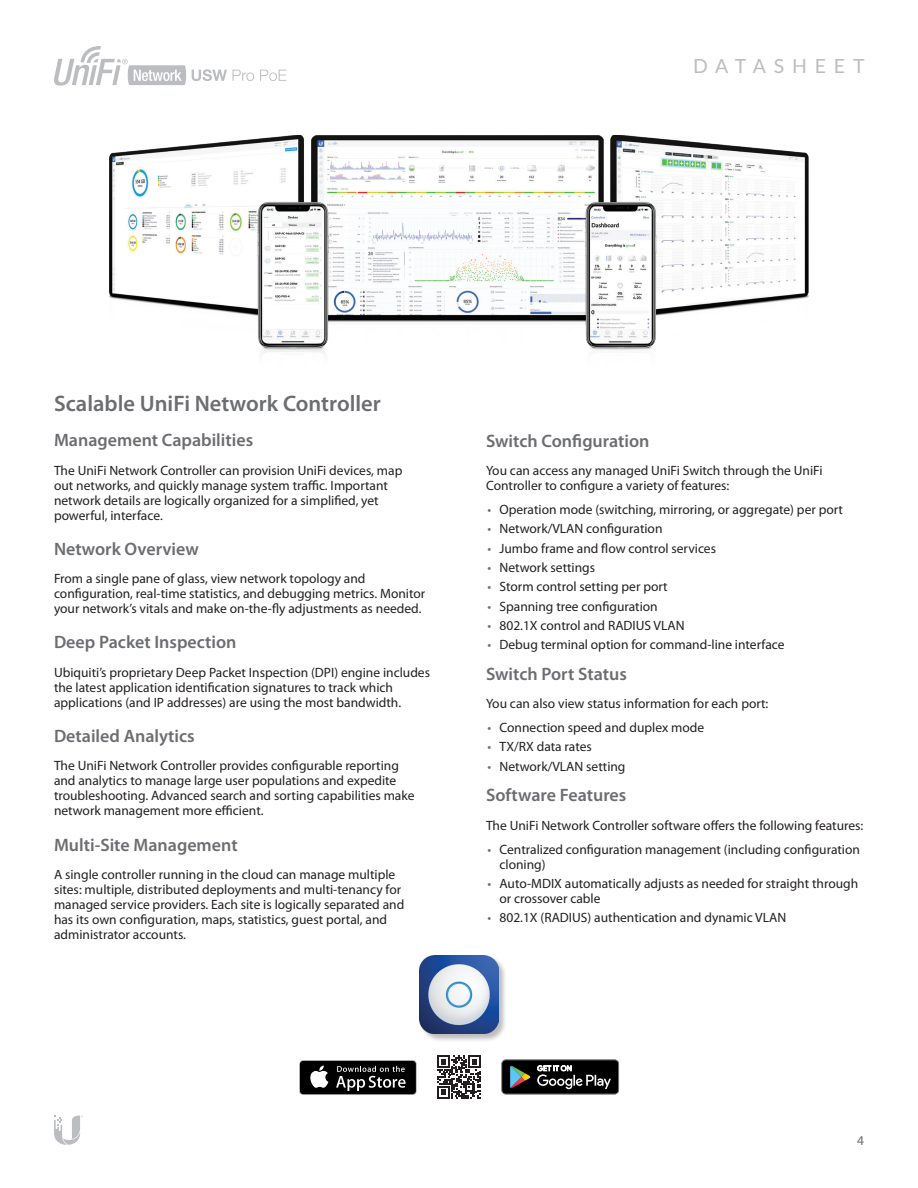
<style>
.page{position:relative;width:918px;height:1188px;background:#fff}
.page>*{position:absolute;margin:0;border:0;box-sizing:border-box;transform-origin:0 0}
.Heading_1{font:600 22.5px "Myriad Pro";color:#6c6d70}
.t1{font:19.5px "Lato";letter-spacing:.4em;color:#bcbdc0}
.Heading_2{font:600 18px "Myriad Pro";color:#6c6d70}
.Body{font:13.5px/15px "Myriad Pro";color:#231f20}
.t2{font:13.5px "Myriad Pro";color:#6c6d70}
.s1{color:#6c6d70}
</style>
<div class="page">
<div style="left:420px;top:955px;width:87px;height:88px;background:#231f20;opacity:.3"></div>
<img style="left:420px;top:956px;width:78px;height:78px">
<svg style="left:299px;top:1060px;width:118px;height:35px"></svg>
<div style="left:300px;top:1061px;width:116px;height:33px;background:#000;border-radius:3px"></div>
<svg style="left:310px;top:1066px;width:18px;height:22px"></svg>
<svg style="left:336px;top:1066px;width:70px;height:25px"></svg>
<svg style="left:438px;top:1055px;width:42px;height:43px"></svg>
<svg style="left:501px;top:1060px;width:118px;height:34px;background:#2b2d2c"></svg>
<img style="left:109px;top:135px;width:700px;height:219px">
<svg style="left:54px;top:46px;width:132px;height:40px"></svg>
<svg style="left:192px;top:69px;width:35px;height:12px"></svg>
<svg style="left:233px;top:70px;width:21px;height:11px"></svg>
<svg style="left:260px;top:70px;width:26px;height:11px"></svg>
<svg style="left:54px;top:1116px;width:29px;height:29px"></svg>
<h2 class="t1" style="left:693px;top:52px;width:173px">DATASHEET</h2>
<p class="Heading_1" style="left:54px;top:389px;width:328px">Scalable UniFi Network Controller</p>
<p class="Heading_2" style="left:54px;top:429px;width:201px">Management Capabilities</p>
<p class="Body" style="left:54px;top:462px;width:350px">The UniFi Network Controller can provision UniFi devices, map out networks, and quickly manage system traffic. Important network details are logically organized for a simplified, yet powerful, interface.</p>
<p class="Heading_2" style="left:54px;top:537px;width:146px">Network Overview</p>
<p class="Body" style="left:54px;top:571px;width:373px">From a single pane of glass, view network topology and configuration, real-time statistics, and debugging metrics. Monitor your network’s vitals and make on-the-fly adjustments as needed.</p>
<p class="Heading_2" style="left:54px;top:631px;width:184px">Deep Packet Inspection</p>
<p class="Body" style="left:54px;top:665px;width:378px">Ubiquiti’s proprietary Deep Packet Inspection (DPI) engine includes the latest application identification signatures to track which applications (and IP addresses) are using the most bandwidth.</p>
<p class="Heading_2" style="left:54px;top:724px;width:142px">Detailed Analytics</p>
<p class="Body" style="left:54px;top:758px;width:362px">The UniFi Network Controller provides configurable reporting and analytics to manage large user populations and expedite troubleshooting. Advanced search and sorting capabilities make network management more efficient.</p>
<p class="Heading_2" style="left:54px;top:833px;width:185px">Multi-Site Management</p>
<p class="Body" style="left:54px;top:867px;width:352px">A single controller running in the cloud can manage multiple sites: multiple, distributed deployments and multi‑tenancy for managed service providers. Each site is logically separated and has its own configuration, maps, statistics, guest portal, and administrator accounts.</p>
<p class="Heading_2" style="left:486px;top:429px;width:165px">Switch Configuration</p>
<p class="Body" style="left:486px;top:463px;width:338px">You can access any managed UniFi Switch through the UniFi<br>Controller to configure a variety of features:</p>
<p class="Body" style="left:488px;top:502px;width:357px"><span class="s1">•</span> Operation mode (switching, mirroring, or aggregate) per port</p>
<p class="Body" style="left:488px;top:521px;width:177px"><span class="s1">•</span> Network/VLAN configuration</p>
<p class="Body" style="left:488px;top:540px;width:230px"><span class="s1">•</span> Jumbo frame and flow control services</p>
<p class="Body" style="left:488px;top:560px;width:109px"><span class="s1">•</span> Network settings</p>
<p class="Body" style="left:488px;top:579px;width:182px"><span class="s1">•</span> Storm control setting per port</p>
<p class="Body" style="left:488px;top:598px;width:172px"><span class="s1">•</span> Spanning tree configuration</p>
<p class="Body" style="left:488px;top:618px;width:199px"><span class="s1">•</span> 802.1X control and RADIUS VLAN</p>
<p class="Body" style="left:488px;top:637px;width:299px"><span class="s1">•</span> Debug terminal option for command-line interface</p>
<p class="Heading_2" style="left:486px;top:662px;width:142px">Switch Port Status</p>
<p class="Body" style="left:486px;top:696px;width:284px">You can also view status information for each port:</p>
<p class="Body" style="left:488px;top:720px;width:218px"><span class="s1">•</span> Connection speed and duplex mode</p>
<p class="Body" style="left:488px;top:739px;width:106px"><span class="s1">•</span> TX/RX data rates</p>
<p class="Body" style="left:488px;top:759px;width:140px"><span class="s1">•</span> Network/VLAN setting</p>
<p class="Heading_2" style="left:486px;top:784px;width:142px">Software Features</p>
<p class="Body" style="left:486px;top:818px;width:379px">The UniFi Network Controller software offers the following features:</p>
<p class="Body" style="left:500px;top:841px;width:362px;text-indent:-12px"><span class="s1">•</span> Centralized configuration management (including configuration cloning)</p>
<p class="Body" style="left:500px;top:876px;width:360px;text-indent:-12px"><span class="s1">•</span> Auto-MDIX automatically adjusts as needed for straight through or crossover cable</p>
<p class="Body" style="left:488px;top:910px;width:300px"><span class="s1">•</span> 802.1X (RADIUS) authentication and dynamic VLAN</p>
<p class="t2" style="left:857px;top:1132px;width:8px">4</p>
</div>
